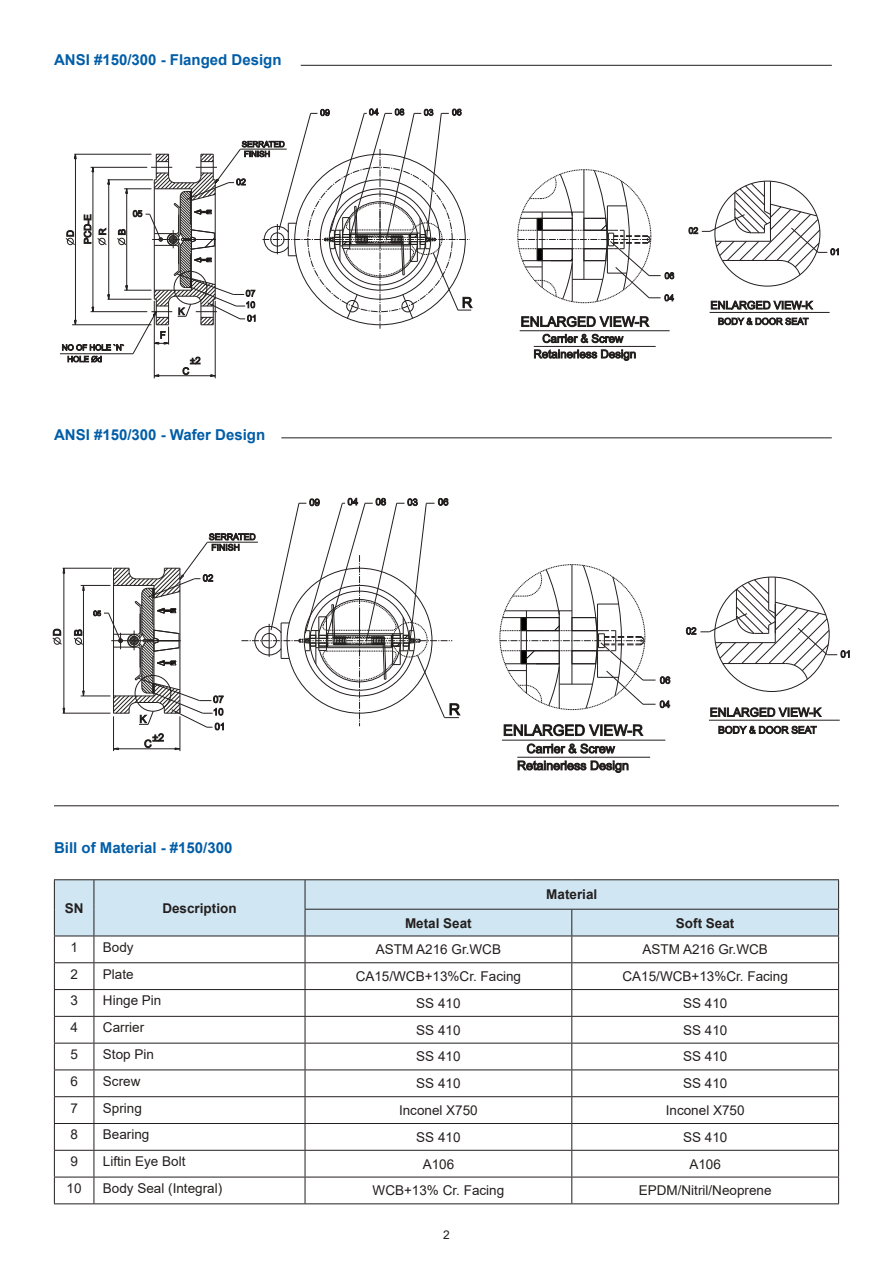
<style>
.page{position:relative;width:893px;height:1263px;background:#fff}
.page>*{position:absolute;margin:0;border:0;box-sizing:border-box;transform-origin:0 0}
.t1{font:700 15px "Arial";color:#005da7}
.t2{font:13.5px "Arial";color:#241f1f}
.t3{font:700 13.5px "Arial";color:#241f1f}
.t4{font:12px "Arial";color:#241f1f}
</style>
<div class="page">
<hr style="left:281px;top:437px;width:551px;height:1px;background:#241f1f">
<hr style="left:54px;top:805px;width:785px;height:1px;background:#241f1f">
<hr style="left:301px;top:65px;width:531px;height:1px;background:#241f1f">
<hr style="left:54px;top:879px;width:40px;height:1px;background:#241f1f">
<hr style="left:94px;top:879px;width:211px;height:1px;background:#241f1f">
<hr style="left:305px;top:879px;width:267px;height:1px;background:#241f1f">
<hr style="left:572px;top:879px;width:267px;height:1px;background:#241f1f">
<svg style="left:54px;top:880px;width:785px;height:323px"></svg>
<hr style="left:54px;top:1203px;width:40px;height:1px;background:#241f1f">
<hr style="left:94px;top:1203px;width:211px;height:1px;background:#241f1f">
<hr style="left:305px;top:1203px;width:267px;height:1px;background:#241f1f">
<hr style="left:572px;top:1203px;width:267px;height:1px;background:#241f1f">
<hr style="left:154px;top:301px;width:1px;height:77px;background:#241f1f">
<hr style="left:215px;top:301px;width:1px;height:77px;background:#241f1f">
<hr style="left:60px;top:353px;width:73px;height:1px;background:#241f1f">
<svg style="left:521px;top:316px;width:129px;height:12px"></svg>
<hr style="left:520px;top:330px;width:150px;height:1px;background:#241f1f">
<svg style="left:534px;top:334px;width:102px;height:27px"></svg>
<hr style="left:534px;top:346px;width:122px;height:1px;background:#241f1f">
<hr style="left:710px;top:312px;width:120px;height:1px;background:#241f1f">
<svg style="left:711px;top:300px;width:103px;height:25px"></svg>
<svg style="left:688px;top:183px;width:151px;height:93px"></svg>
<svg style="left:518px;top:170px;width:156px;height:132px"></svg>
<svg style="left:62px;top:108px;width:411px;height:269px"></svg>
<svg style="left:504px;top:724px;width:140px;height:13px"></svg>
<hr style="left:502px;top:740px;width:163px;height:1px;background:#241f1f">
<svg style="left:517px;top:743px;width:112px;height:30px"></svg>
<hr style="left:517px;top:757px;width:133px;height:1px;background:#241f1f">
<hr style="left:63px;top:568px;width:49px;height:1px;background:#241f1f">
<hr style="left:64px;top:568px;width:1px;height:145px;background:#241f1f">
<svg style="left:62px;top:567px;width:3px;height:7px"></svg>
<hr style="left:63px;top:713px;width:47px;height:1px;background:#241f1f">
<svg style="left:62px;top:707px;width:3px;height:7px"></svg>
<svg style="left:710px;top:707px;width:112px;height:11px"></svg>
<hr style="left:709px;top:720px;width:131px;height:1px;background:#241f1f">
<svg style="left:718px;top:725px;width:99px;height:9px"></svg>
<svg style="left:686px;top:579px;width:164px;height:101px"></svg>
<hr style="left:180px;top:716px;width:1px;height:35px;background:#241f1f">
<hr style="left:113px;top:716px;width:1px;height:35px;background:#241f1f">
<svg style="left:500px;top:565px;width:171px;height:144px"></svg>
<svg style="left:73px;top:497px;width:388px;height:253px"></svg>
<svg style="left:52px;top:628px;width:10px;height:17px"></svg>
<p class="t1" style="left:54px;top:49px;width:229px">ANSI #150/300 - Flanged Design</p>
<p class="t1" style="left:54px;top:424px;width:213px">ANSI #150/300 - Wafer Design</p>
<p class="t1" style="left:54px;top:837px;width:180px">Bill of Material - #150/300</p>
<p class="t3" style="left:65px;top:898px;width:20px">SN</p>
<p class="t3" style="left:162px;top:898px;width:76px">Description</p>
<p class="t3" style="left:546px;top:885px;width:53px">Material</p>
<p class="t3" style="left:405px;top:913px;width:68px">Metal Seat</p>
<p class="t3" style="left:676px;top:913px;width:60px">Soft Seat</p>
<p class="t2" style="left:70px;top:938px;width:9px">1</p>
<p class="t2" style="left:103px;top:938px;width:32px">Body</p>
<p class="t2" style="left:376px;top:940px;width:127px">ASTM A216 Gr.WCB</p>
<p class="t2" style="left:643px;top:940px;width:127px">ASTM A216 Gr.WCB</p>
<p class="t2" style="left:70px;top:964px;width:9px">2</p>
<p class="t2" style="left:103px;top:964px;width:32px">Plate</p>
<p class="t2" style="left:356px;top:967px;width:167px">CA15/WCB+13%Cr. Facing</p>
<p class="t2" style="left:622px;top:967px;width:167px">CA15/WCB+13%Cr. Facing</p>
<p class="t2" style="left:70px;top:991px;width:9px">3</p>
<p class="t2" style="left:103px;top:991px;width:60px">Hinge Pin</p>
<p class="t2" style="left:416px;top:994px;width:46px">SS 410</p>
<p class="t2" style="left:683px;top:994px;width:46px">SS 410</p>
<p class="t2" style="left:70px;top:1018px;width:9px">4</p>
<p class="t2" style="left:103px;top:1018px;width:43px">Carrier</p>
<p class="t2" style="left:416px;top:1020px;width:46px">SS 410</p>
<p class="t2" style="left:683px;top:1020px;width:46px">SS 410</p>
<p class="t2" style="left:70px;top:1045px;width:9px">5</p>
<p class="t2" style="left:103px;top:1045px;width:53px">Stop Pin</p>
<p class="t2" style="left:416px;top:1047px;width:46px">SS 410</p>
<p class="t2" style="left:683px;top:1047px;width:46px">SS 410</p>
<p class="t2" style="left:70px;top:1072px;width:9px">6</p>
<p class="t2" style="left:103px;top:1072px;width:39px">Screw</p>
<p class="t2" style="left:416px;top:1074px;width:46px">SS 410</p>
<p class="t2" style="left:683px;top:1074px;width:46px">SS 410</p>
<p class="t2" style="left:70px;top:1098px;width:9px">7</p>
<p class="t2" style="left:103px;top:1098px;width:41px">Spring</p>
<p class="t2" style="left:399px;top:1101px;width:80px">Inconel X750</p>
<p class="t2" style="left:666px;top:1101px;width:80px">Inconel X750</p>
<p class="t2" style="left:70px;top:1125px;width:9px">8</p>
<p class="t2" style="left:103px;top:1125px;width:48px">Bearing</p>
<p class="t2" style="left:416px;top:1128px;width:46px">SS 410</p>
<p class="t2" style="left:683px;top:1128px;width:46px">SS 410</p>
<p class="t2" style="left:70px;top:1152px;width:9px">9</p>
<p class="t2" style="left:103px;top:1152px;width:84px">Liftin Eye Bolt</p>
<p class="t2" style="left:423px;top:1154px;width:33px">A106</p>
<p class="t2" style="left:689px;top:1154px;width:33px">A106</p>
<p class="t2" style="left:67px;top:1179px;width:17px">10</p>
<p class="t2" style="left:103px;top:1179px;width:121px">Body Seal (Integral)</p>
<p class="t2" style="left:373px;top:1181px;width:133px">WCB+13% Cr. Facing</p>
<p class="t2" style="left:639px;top:1181px;width:134px">EPDM/Nitril/Neoprene</p>
<p class="t4" style="left:443px;top:1226px;width:8px">2</p>
</div>
